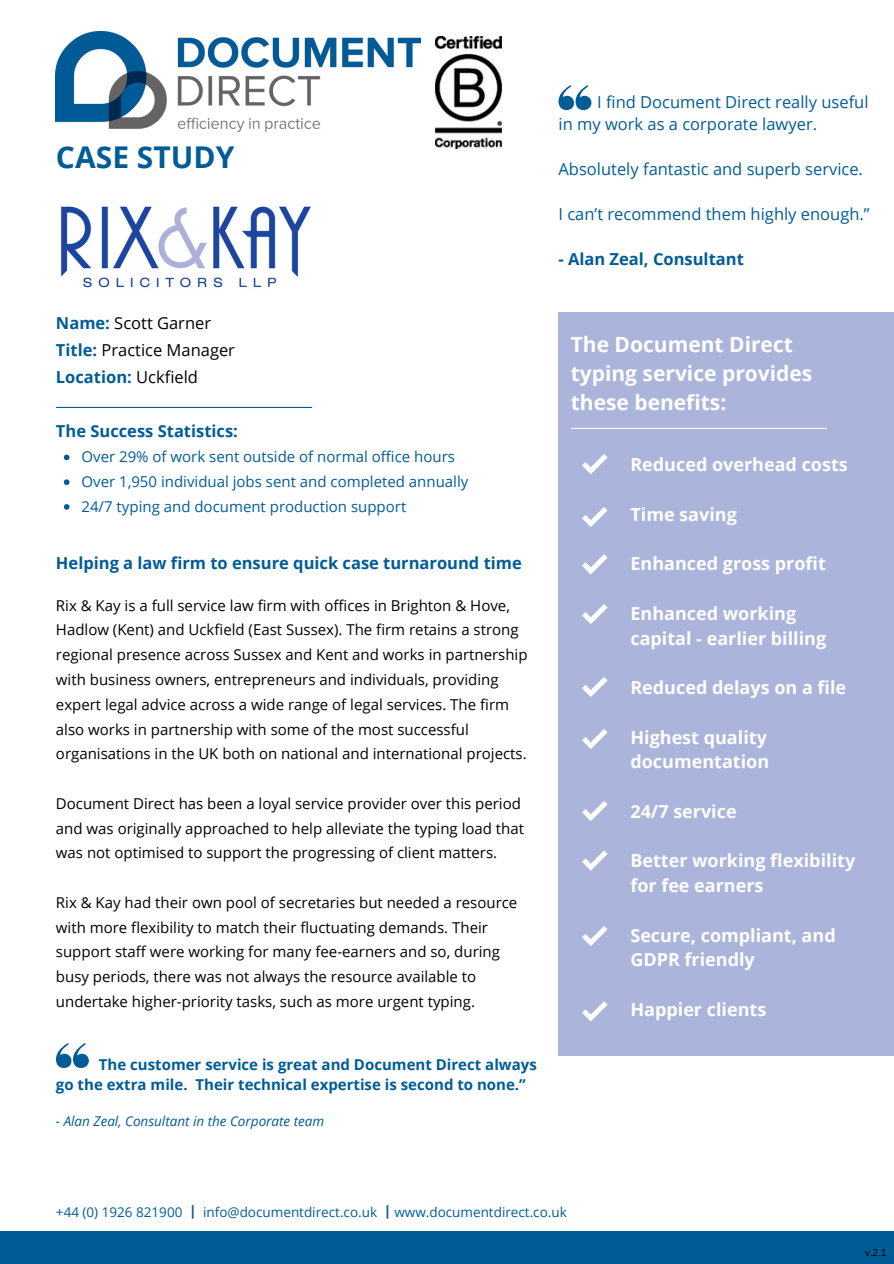
<style>
.page{position:relative;width:894px;height:1264px;background:#fff}
.page>*{position:absolute;margin:0;border:0;box-sizing:border-box;transform-origin:0 0}
.t1{font:700 30px "Open Sans";color:#005c97}
.t2{font:700 21px/29.2px "Open Sans";color:#fff}
.t3{font:700 18px/24.8px "Open Sans";color:#fff}
.t4{font:16.5px/22.5px "Open Sans";color:#005c97}
.t5{font:700 16.5px "Open Sans";color:#005c97}
.t6{font:16.5px/27px "Open Sans";color:#000}
.t7{font:15px/24.8px "Open Sans";color:#000}
.t8{font:15px "Open Sans";color:#005c97}
.t9{font:700 15px/20.2px "Open Sans";color:#005c97}
.t10{font:13.5px "Open Sans";color:#005c97}
.t11{font:italic 13.5px "Open Sans";color:#005c97}
.t12{font:9.9px "Canva Sans";color:#000}
.s1{font-weight:700;color:#005c97}
.s2{font-family:"Noto Sans CJ Ksc"}
</style>
<div class="page">
<div style="left:558px;top:312px;width:335px;height:743px;background:#abb4da"></div>
<div style="left:0;top:1231px;width:893px;height:32px;background:#005c97"></div>
<svg style="left:582px;top:454px;width:25px;height:20px"></svg>
<hr style="left:571px;top:428px;width:255px;height:1px;background:#fff">
<svg style="left:582px;top:507px;width:25px;height:20px"></svg>
<svg style="left:582px;top:554px;width:25px;height:20px"></svg>
<svg style="left:582px;top:604px;width:25px;height:20px"></svg>
<svg style="left:582px;top:677px;width:25px;height:20px"></svg>
<svg style="left:582px;top:729px;width:25px;height:20px"></svg>
<svg style="left:582px;top:801px;width:25px;height:20px"></svg>
<svg style="left:582px;top:850px;width:25px;height:20px"></svg>
<svg style="left:582px;top:926px;width:25px;height:20px"></svg>
<svg style="left:582px;top:1001px;width:25px;height:20px"></svg>
<svg style="left:558px;top:85px;width:33px;height:25px"></svg>
<hr style="left:56px;top:407px;width:255px;height:1px;background:#005c97">
<img style="left:60px;top:206px;width:251px;height:82px">
<svg style="left:56px;top:1043px;width:33px;height:24px"></svg>
<img style="left:56px;top:31px;width:364px;height:100px">
<img style="left:435px;top:37px;width:66px;height:111px">
<svg style="left:64px;top:454px;width:5px;height:6px"></svg>
<svg style="left:64px;top:479px;width:5px;height:6px"></svg>
<svg style="left:64px;top:504px;width:5px;height:6px"></svg>
<p class="t1" style="left:56px;top:136px;width:180px">CASE STUDY</p>
<p class="t6" style="left:56px;top:309px;width:180px"><span class="s1">Name:</span> Scott Garner<br><span class="s1">Title:</span> Practice Manager<br><span class="s1">Location:</span> Uckfield</p>
<p class="t5" style="left:56px;top:419px;width:183px">The Success Statistics:</p>
<p class="t8" style="left:81px;top:446px;width:375px">Over 29% of work sent outside of normal office hours</p>
<p class="t8" style="left:81px;top:471px;width:388px">Over 1,950 individual jobs sent and completed annually</p>
<p class="t8" style="left:81px;top:496px;width:326px">24/7 typing and document production support</p>
<h5 class="t5" style="left:56px;top:552px;width:467px">Helping a law firm to ensure quick case turnaround time</h5>
<h6 class="t7" style="left:56px;top:592px;width:473px">Rix &amp; Kay is a full service law firm with offices in Brighton &amp; Hove, Hadlow (Kent) and Uckfield (East Sussex). The firm retains a strong regional presence across Sussex and Kent and works in partnership with business owners, entrepreneurs and individuals, providing expert legal advice across a wide range of legal services. The firm also works in partnership with some of the most successful organisations in the UK both on national and international projects.</h6>
<p class="t7" style="left:56px;top:790px;width:469px">Document Direct has been a loyal service provider over this period and was originally approached to help alleviate the typing load that was not optimised to support the progressing of client matters.</p>
<h4 class="t7" style="left:56px;top:889px;width:463px">Rix &amp; Kay had their own pool of secretaries but needed a resource with more flexibility to match their fluctuating demands. Their support staff were working for many fee-earners and so, during busy periods, there was not always the resource available to undertake higher-priority tasks, such as more urgent typing.</h4>
<h1 class="t9" style="left:56px;top:1053px;width:482px;text-indent:43px">The customer service is great and Document Direct always go the extra mile. Their technical expertise is second to none.”</h1>
<p class="t11" style="left:56px;top:1111px;width:270px">- Alan Zeal, Consultant in the Corporate team</p>
<h4 class="t4" style="left:558px;top:90px;width:311px;text-indent:39px">I find Document Direct really useful in my work as a corporate lawyer.</h4>
<h4 class="t4" style="left:558px;top:157px;width:306px">Absolutely fantastic and superb service.</h4>
<h3 class="t4" style="left:558px;top:202px;width:312px">I can’t recommend them highly enough.”</h3>
<h2 class="t5" style="left:558px;top:247px;width:187px">- Alan Zeal, Consultant</h2>
<p class="t2" style="left:570px;top:329px;width:243px">The Document Direct typing service provides these benefits:</p>
<h3 class="t3" style="left:630px;top:452px;width:219px">Reduced overhead costs</h3>
<p class="t3" style="left:630px;top:501px;width:108px">Time saving</p>
<p class="t3" style="left:630px;top:551px;width:197px">Enhanced gross profit</p>
<p class="t3" style="left:630px;top:600px;width:197px">Enhanced working capital - earlier billing</p>
<h6 class="t3" style="left:630px;top:674px;width:217px">Reduced delays on a file</h6>
<h3 class="t3" style="left:630px;top:724px;width:140px">Highest quality documentation</h3>
<h6 class="t3" style="left:630px;top:798px;width:108px">24/7 service</h6>
<h6 class="t3" style="left:630px;top:848px;width:226px">Better working flexibility for fee earners</h6>
<h6 class="t3" style="left:630px;top:922px;width:207px">Secure, compliant, and<br>GDPR friendly</h6>
<p class="t3" style="left:630px;top:996px;width:137px">Happier clients</p>
<p class="t10" style="left:56px;top:1202px;width:512px">+44 (0) 1926 821900 <span class="s2">┃</span> info@documentdirect.co.uk <span class="s2">┃</span>www.documentdirect.co.uk</p>
<p class="t12" style="left:864px;top:1245px;width:23px">v.2.1</p>
</div>
